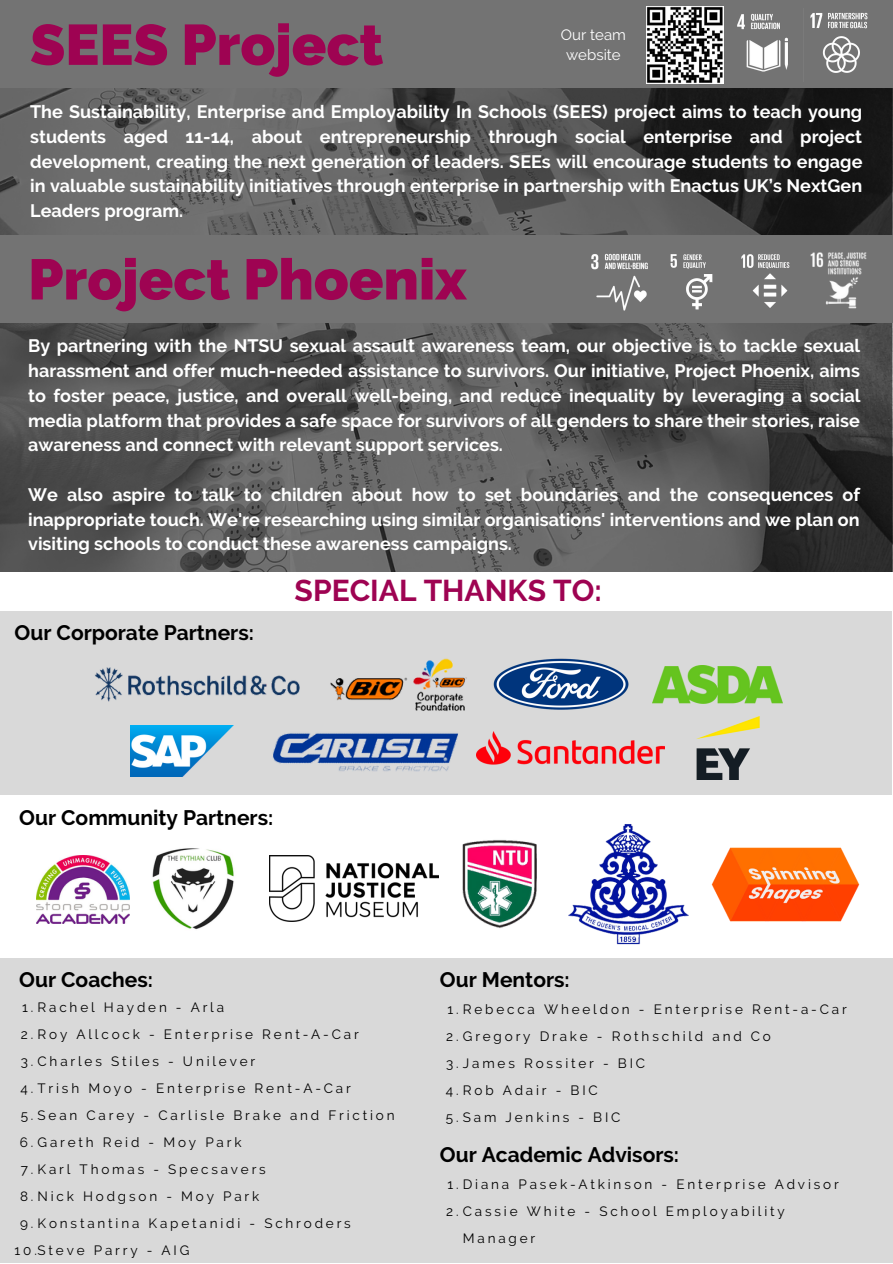
<style>
.page{position:relative;width:893px;height:1264px;background:#fff}
.page>*{position:absolute;margin:0;border:0;box-sizing:border-box;transform-origin:0 0}
.t1{font:800 57px "Raleway";color:#9e0352}
.t2{font:700 30px "Raleway";color:#9e0352}
.t3{font:700 21px "Raleway";color:#000}
.t4{font:700 18px/24.8px "Raleway";color:#fff;text-align:justify}
.t5{font:15px/20.2px "Raleway";color:#fff;text-align:center}
.t6{font:13.5px/27px "Raleway";letter-spacing:.21em;color:#000}
</style>
<div class="page">
<svg style="left:0;top:88px;width:891px;height:483px;background:#525252"></svg>
<div style="left:0;top:0;width:892px;height:88px;background:#737373"></div>
<img style="left:737px;top:12px;width:131px;height:61px">
<div style="left:0;top:235px;width:892px;height:87px;background:#737373"></div>
<img style="left:741px;top:254px;width:49px;height:54px">
<img style="left:591px;top:253px;width:57px;height:58px">
<img style="left:810px;top:252px;width:57px;height:57px">
<img style="left:670px;top:254px;width:43px;height:56px">
<div style="left:0;top:958px;width:892px;height:304px;background:#d9d9d9"></div>
<div style="left:0;top:611px;width:891px;height:183px;background:#d9d9d9"></div>
<img style="left:130px;top:725px;width:104px;height:51px">
<img style="left:273px;top:733px;width:185px;height:39px">
<img style="left:696px;top:716px;width:63px;height:63px">
<img style="left:95px;top:667px;width:205px;height:34px">
<img style="left:652px;top:665px;width:130px;height:38px">
<img style="left:477px;top:731px;width:187px;height:34px">
<img style="left:493px;top:658px;width:136px;height:52px">
<img style="left:330px;top:658px;width:137px;height:53px">
<img style="left:36px;top:855px;width:93px;height:68px">
<img style="left:152px;top:848px;width:82px;height:82px">
<img style="left:568px;top:824px;width:121px;height:121px">
<img style="left:269px;top:855px;width:170px;height:66px">
<img style="left:711px;top:847px;width:149px;height:75px">
<img style="left:462px;top:840px;width:75px;height:88px">
<img style="left:646px;top:7px;width:77px;height:76px">
<h1 class="t1" style="left:30px;top:11px;width:355px">SEES Project</h1>
<p class="t4" style="left:30px;top:99px;width:833px">The Sustainability, Enterprise and Employability In Schools (SEES) project aims to teach young students aged 11-14, about entrepreneurship through social enterprise and project development, creating the next generation of leaders. SEEs will encourage students to engage in valuable sustainability initiatives through enterprise in partnership with Enactus UK’s NextGen Leaders program.</p>
<h1 class="t1" style="left:28px;top:246px;width:440px">Project Phoenix</h1>
<p class="t4" style="left:28px;top:334px;width:833px">By partnering with the NTSU sexual assault awareness team, our objective is to tackle sexual harassment and offer much-needed assistance to survivors. Our initiative, Project Phoenix, aims to foster peace, justice, and overall well-being, and reduce inequality by leveraging a social media platform that provides a safe space for survivors of all genders to share their stories, raise awareness and connect with relevant support services.</p>
<p class="t4" style="left:28px;top:482px;width:833px">We also aspire to talk to children about how to set boundaries and the consequences of inappropriate touch. We're researching using similar organisations' interventions and we plan on visiting schools to conduct these awareness campaigns.</p>
<p class="t5" style="left:561px;top:24px;width:66px">Our team website</p>
<p class="t3" style="left:15px;top:620px;width:241px">Our Corporate Partners:</p>
<h2 class="t2" style="left:294px;top:572px;width:309px">SPECIAL THANKS TO:</h2>
<p class="t3" style="left:19px;top:805px;width:255px">Our Community Partners:</p>
<p class="t3" style="left:19px;top:967px;width:135px">Our Coaches:</p>
<p class="t6" style="left:22px;top:993px;width:203px">1.Rachel Hayden - Arla</p>
<p class="t6" style="left:21px;top:1020px;width:339px">2.Roy Allcock - Enterprise Rent-A-Car</p>
<p class="t6" style="left:21px;top:1047px;width:236px">3.Charles Stiles - Unilever</p>
<p class="t6" style="left:21px;top:1074px;width:332px">4.Trish Moyo - Enterprise Rent-A-Car</p>
<p class="t6" style="left:21px;top:1101px;width:375px">5.Sean Carey - Carlisle Brake and Friction</p>
<p class="t6" style="left:20px;top:1128px;width:223px">6.Gareth Reid - Moy Park</p>
<p class="t6" style="left:21px;top:1155px;width:246px">7.Karl Thomas - Specsavers</p>
<p class="t6" style="left:20px;top:1182px;width:241px">8.Nick Hodgson - Moy Park</p>
<p class="t6" style="left:20px;top:1209px;width:332px">9.Konstantina Kapetanidi - Schroders</p>
<p class="t6" style="left:15px;top:1236px;width:176px">10.Steve Parry - AIG</p>
<p class="t3" style="left:440px;top:967px;width:131px">Our Mentors:</p>
<p class="t6" style="left:446px;top:995px;width:402px">1.Rebecca Wheeldon - Enterprise Rent-a-Car<br>2.Gregory Drake - Rothschild and Co<br>3.James Rossiter - BIC<br>4.Rob Adair - BIC<br>5.Sam Jenkins - BIC</p>
<p class="t3" style="left:440px;top:1142px;width:241px">Our Academic Advisors:</p>
<p class="t6" style="left:447px;top:1170px;width:393px">1.Diana Pasek-Atkinson - Enterprise Advisor</p>
<p class="t6" style="left:446px;top:1197px;width:340px">2.Cassie White - School Employability</p>
<p class="t6" style="left:463px;top:1224px;width:74px">Manager</p>
</div>
